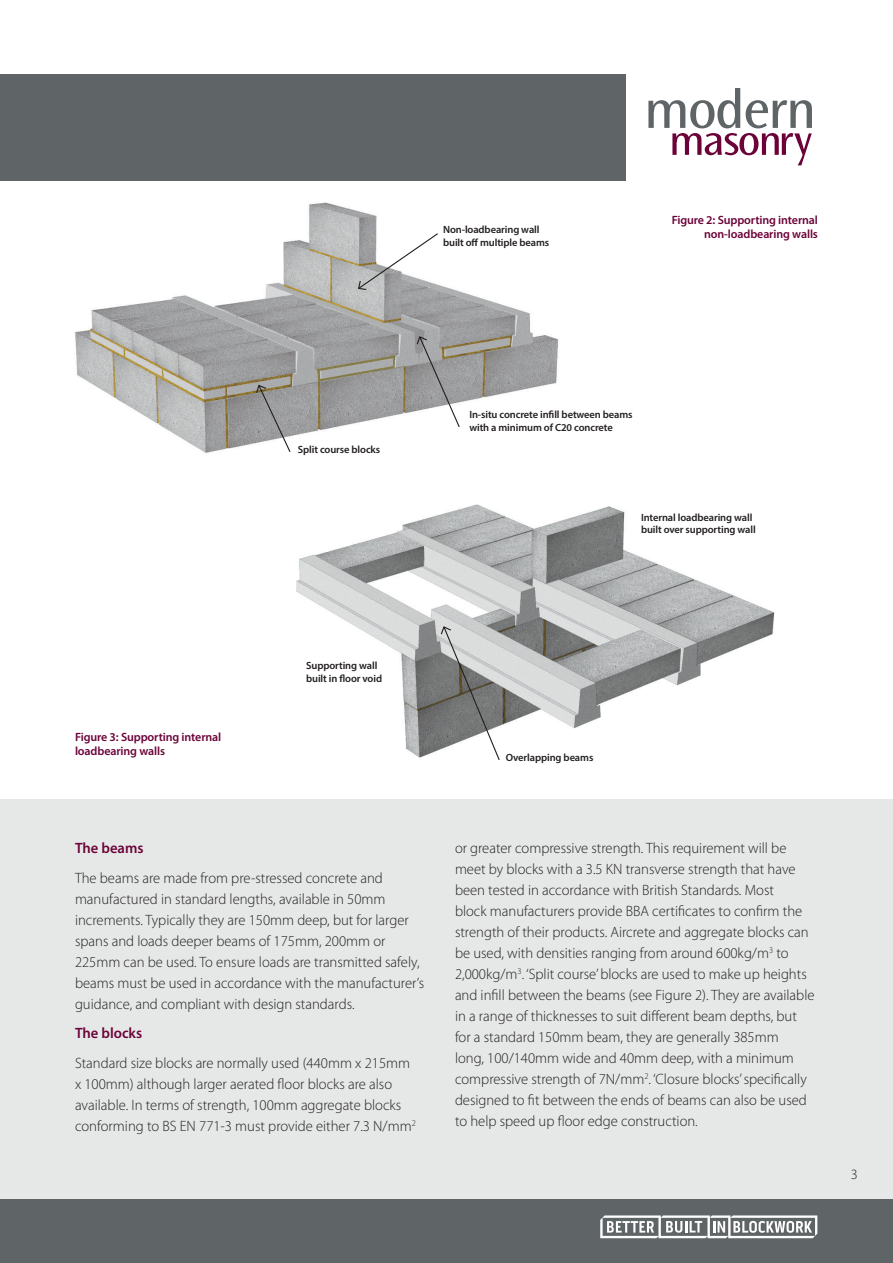
<style>
.page{position:relative;width:893px;height:1263px;background:#fff}
.page>*{position:absolute;margin:0;border:0;box-sizing:border-box;transform-origin:0 0}
.t1{font:300 15px/21px "Myriad Pro";color:#231f20}
.t2{font:600 15px "Myriad Pro";color:#6b0338}
.t3{font:300 14.25px "Myriad Pro";color:#231f20}
.t4{font:600 12px/14.4px "Myriad Pro";letter-spacing:-.01em;color:#6b0338;text-align:right}
.t5{font:600 10.5px/12.6px "Myriad Pro";letter-spacing:-.01em;color:#231f20}
</style>
<div class="page">
<div style="left:0;top:799px;width:893px;height:400px;background:#e6e8e8"></div>
<div style="left:0;top:1199px;width:893px;height:64px;background:#5f6567"></div>
<div style="left:0;top:74px;width:626px;height:107px;background:#5f6567"></div>
<img style="left:296px;top:504px;width:479px;height:254px">
<img style="left:75px;top:202px;width:484px;height:251px">
<svg style="left:416px;top:335px;width:45px;height:93px"></svg>
<svg style="left:255px;top:384px;width:36px;height:69px"></svg>
<svg style="left:357px;top:232px;width:82px;height:59px"></svg>
<svg style="left:440px;top:625px;width:61px;height:135px"></svg>
<svg style="left:648px;top:88px;width:164px;height:77px"></svg>
<svg style="left:600px;top:1215px;width:217px;height:23px"></svg>
<p class="t5" style="left:443px;top:223px;width:108px">Non-loadbearing wall built off multiple beams</p>
<p class="t4" style="left:672px;top:212px;width:148px">Figure 2: Supporting internal non-loadbearing walls</p>
<p class="t5" style="left:298px;top:443px;width:84px">Split course blocks</p>
<p class="t5" style="left:469px;top:408px;width:165px">In-situ concrete infill between beams with a minimum of C20 concrete</p>
<p class="t5" style="left:641px;top:510px;width:116px">Internal loadbearing wall built over supporting wall</p>
<p class="t4" style="left:75px;top:729px;width:148px;text-align:left">Figure 3: Supporting internal loadbearing walls</p>
<p class="t5" style="left:306px;top:659px;width:77px">Supporting wall built in floor void</p>
<p class="t2" style="left:75px;top:839px;width:70px">The beams</p>
<p class="t1" style="left:75px;top:867px;width:351px">The beams are made from pre-stressed concrete and manufactured in standard lengths, available in 50mm increments. Typically they are 150mm deep, but for larger spans and loads deeper beams of 175mm, 200mm or 225mm can be used. To ensure loads are transmitted safely, beams must be used in accordance with the manufacturer’s guidance, and compliant with design standards.</p>
<p class="t2" style="left:75px;top:1024px;width:69px">The blocks</p>
<p class="t1" style="left:75px;top:1052px;width:342px">Standard size blocks are normally used (440mm x 215mm x 100mm) although larger aerated floor blocks are also available. In terms of strength, 100mm aggregate blocks conforming to BS EN 771-3 must provide either 7.3 N/mm<sup>2</sup></p>
<p class="t5" style="left:506px;top:751px;width:89px">Overlapping beams</p>
<p class="t1" style="left:455px;top:838px;width:361px">or greater compressive strength. This requirement will be meet by blocks with a 3.5 KN transverse strength that have been tested in accordance with British Standards. Most<br>block manufacturers provide BBA certificates to confirm the strength of their products. Aircrete and aggregate blocks can be used, with densities ranging from around 600kg/m<sup>3</sup> to 2,000kg/m<sup>3</sup>. ‘Split course’ blocks are used to make up heights and infill between the beams (see Figure 2). They are available in a range of thicknesses to suit different beam depths, but for a standard 150mm beam, they are generally 385mm<br>long, 100/140mm wide and 40mm deep, with a minimum compressive strength of 7N/mm<sup>2</sup>. ‘Closure blocks’ specifically designed to fit between the ends of beams can also be used to help speed up floor edge construction.</p>
<p class="t3" style="left:851px;top:1166px;width:8px">3</p>
</div>
